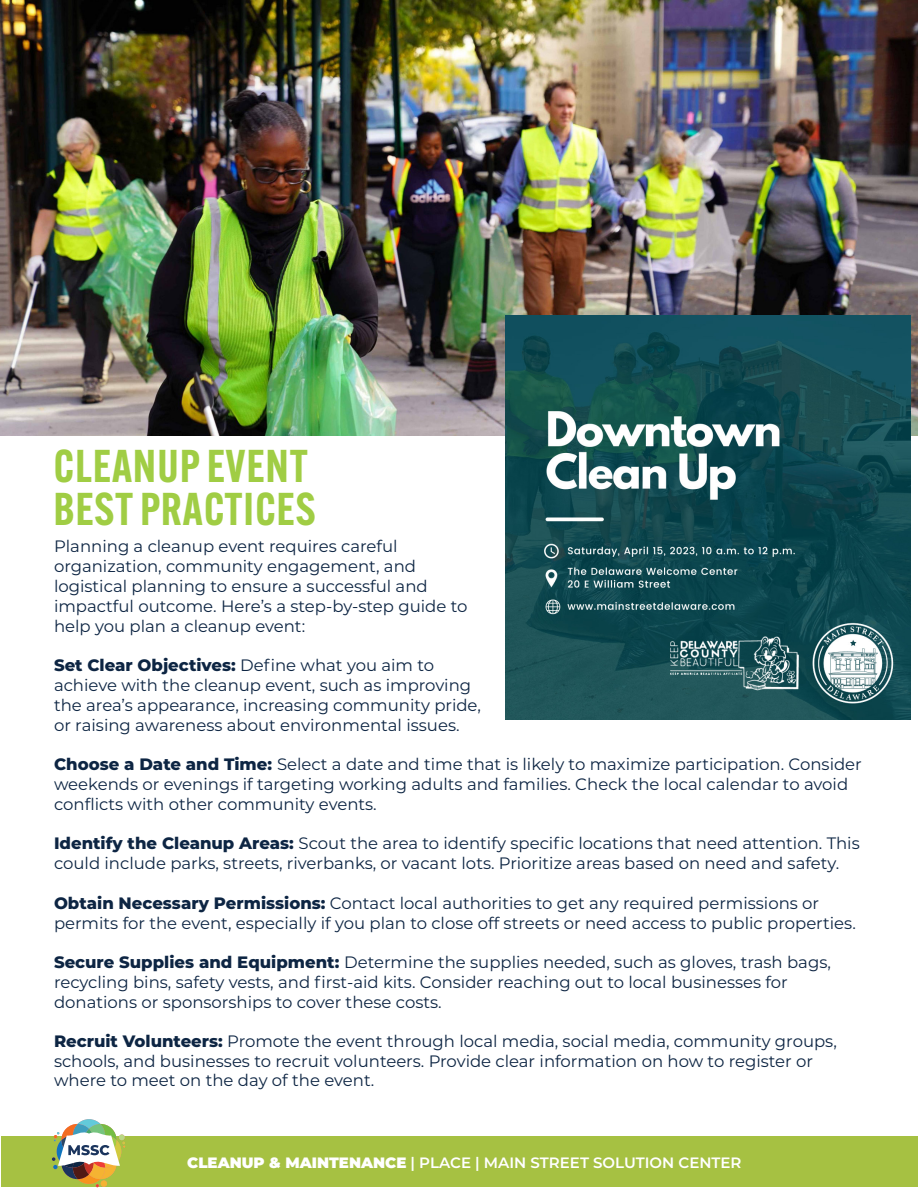
<style>
.page{position:relative;width:918px;height:1188px;background:#fff}
.page>*{position:absolute;margin:0;border:0;box-sizing:border-box;transform-origin:0 0}
.t1{font:600 45px/43.5px "Alternate Gothic ATF";letter-spacing:.02em;color:#a0cd44}
.t2{font:16.5px/19.8px "Montserrat";color:#0d2543}
.t3{font:600 15px "Montserrat";color:#fff}
.s1{font-weight:800}
.s2{font-weight:900}
</style>
<div class="page">
<div style="left:1px;top:1137px;width:916px;height:50px;background:#a6c142"></div>
<svg style="left:52px;top:1119px;width:73px;height:68px"></svg>
<img style="left:0;top:0;width:918px;height:436px">
<img style="left:506px;top:315px;width:405px;height:405px">
<p class="t1" style="left:54px;top:444px;width:264px">CLEANUP EVENT<br>BEST PRACTICES</p>
<p class="t2" style="left:54px;top:536px;width:415px">Planning a cleanup event requires careful organization, community engagement, and logistical planning to ensure a successful and impactful outcome. Here’s a step-by-step guide to help you plan a cleanup event:</p>
<p class="t2" style="left:54px;top:655px;width:429px"><span class="s1">Set Clear Objectives:</span> Define what you aim to achieve with the cleanup event, such as improving the area’s appearance, increasing community pride, or raising awareness about environmental issues.</p>
<p class="t2" style="left:54px;top:754px;width:809px"><span class="s1">Choose a Date and Time:</span> Select a date and time that is likely to maximize participation. Consider weekends or evenings if targeting working adults and families. Check the local calendar to avoid conflicts with other community events.</p>
<p class="t2" style="left:54px;top:833px;width:807px"><span class="s1">Identify the Cleanup Areas:</span> Scout the area to identify specific locations that need attention. This could include parks, streets, riverbanks, or vacant lots. Prioritize areas based on need and safety.</p>
<p class="t2" style="left:54px;top:892px;width:803px"><span class="s1">Obtain Necessary Permissions:</span> Contact local authorities to get any required permissions or permits for the event, especially if you plan to close off streets or need access to public properties.</p>
<p class="t2" style="left:54px;top:952px;width:778px"><span class="s1">Secure Supplies and Equipment:</span> Determine the supplies needed, such as gloves, trash bags, recycling bins, safety vests, and first-aid kits. Consider reaching out to local businesses for donations or sponsorships to cover these costs.</p>
<p class="t2" style="left:54px;top:1031px;width:784px"><span class="s1">Recruit Volunteers:</span> Promote the event through local media, social media, community groups, schools, and businesses to recruit volunteers. Provide clear information on how to register or where to meet on the day of the event.</p>
<p class="t3" style="left:187px;top:1152px;width:556px"><span class="s2">CLEANUP &amp; MAINTENANCE</span> | PLACE | MAIN STREET SOLUTION CENTER</p>
</div>
